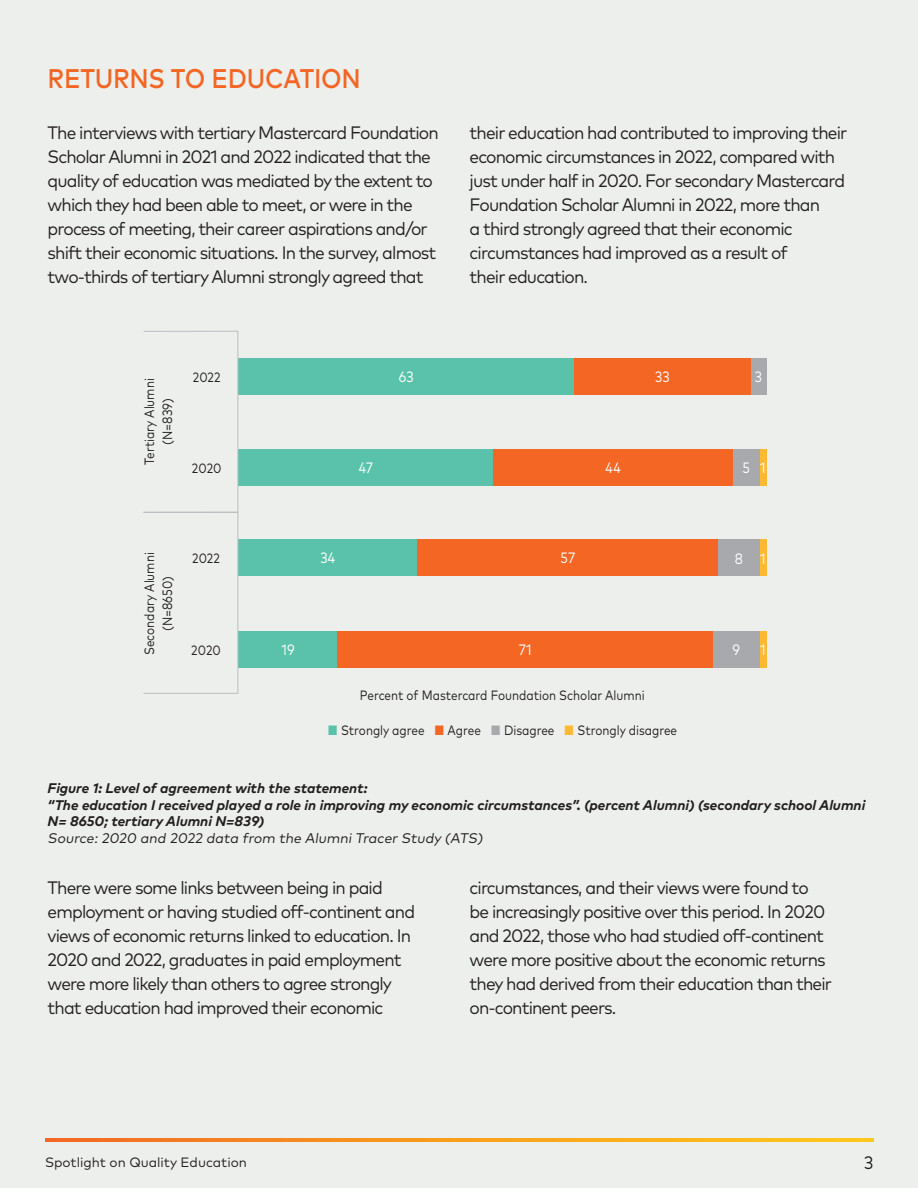
<style>
.page{position:relative;width:918px;height:1188px;background:#edefec}
.page>*{position:absolute;margin:0;border:0;box-sizing:border-box;transform-origin:0 0}
.t1{font:500 27px "Mark Pro";letter-spacing:-.01em;color:#f36624;scale:.9 1}
.t2{font:18px/24px "Mark Pro";letter-spacing:-.05em;color:#231f20;scale:.96 1}
.t3{font:18px "Mark Pro";letter-spacing:-.05em;color:#231f20;scale:.93 1}
.t4{font:15px "Mark Pro";color:#fff;scale:.87 1}
.t5{font:italic 700 13.95px/16.8px "Mark Pro";color:#231f20}
.t6{font:13.95px "Mark Pro";color:#231f20}
.t7{font:13.5px/18px "Mark Pro";color:#231f20;text-align:center;scale:.87 1}
.t8{font:13.5px "Mark Pro";color:#231f20}
.s1{color:#5ac2ab}
.s2{color:#f36624}
.s3{color:#a8a9ad}
.s4{color:#fdb931}
</style>
<div class="page">
<div style="left:238px;top:358px;width:336px;height:37px;background:#5ac2ab"></div>
<div style="left:238px;top:449px;width:256px;height:37px;background:#5ac2ab"></div>
<div style="left:238px;top:540px;width:180px;height:36px;background:#5ac2ab"></div>
<div style="left:238px;top:631px;width:100px;height:37px;background:#5ac2ab"></div>
<div style="left:574px;top:358px;width:177px;height:37px;background:#f36624"></div>
<div style="left:494px;top:449px;width:239px;height:37px;background:#f36624"></div>
<div style="left:418px;top:540px;width:300px;height:36px;background:#f36624"></div>
<div style="left:338px;top:631px;width:375px;height:37px;background:#f36624"></div>
<div style="left:751px;top:358px;width:15px;height:37px;background:#a8a9ad"></div>
<div style="left:733px;top:449px;width:27px;height:37px;background:#a8a9ad"></div>
<div style="left:718px;top:540px;width:42px;height:36px;background:#a8a9ad"></div>
<div style="left:713px;top:631px;width:47px;height:37px;background:#a8a9ad"></div>
<div style="left:760px;top:449px;width:6px;height:37px;background:#fdb931"></div>
<div style="left:760px;top:540px;width:6px;height:36px;background:#fdb931"></div>
<div style="left:760px;top:631px;width:6px;height:37px;background:#fdb931"></div>
<div style="left:143px;top:331px;width:95px;height:182px;border:1px solid #bcbdc0"></div>
<div style="left:143px;top:512px;width:95px;height:182px;border:1px solid #bcbdc0"></div>
<svg style="left:45px;top:1138px;width:828px;height:3px;background:#f89b1e"></svg>
<h1 class="t1" style="left:48px;top:58px;width:350px">RETURNS TO EDUCATION</h1>
<p class="t2" style="left:48px;top:120px;width:409px">The interviews with tertiary Mastercard Foundation Scholar Alumni in 2021 and 2022 indicated that the quality of education was mediated by the extent to which they had been able to meet, or were in the process of meeting, their career aspirations and/or shift their economic situations. In the survey, almost two-thirds of tertiary Alumni strongly agreed that</p>
<p class="t2" style="left:470px;top:120px;width:395px">their education had contributed to improving their economic circumstances in 2022, compared with just under half in 2020. For secondary Mastercard Foundation Scholar Alumni in 2022, more than<br>a third strongly agreed that their economic circumstances had improved as a result of<br>their education.</p>
<p class="t7" style="left:139px;top:465px;width:101px;rotate:-90deg">Tertiary Alumni (N=839)</p>
<p class="t7" style="left:193px;top:367px;width:33px">2022</p>
<p class="t7" style="left:192px;top:458px;width:35px">2020</p>
<p class="t7" style="left:139px;top:655px;width:120px;rotate:-90deg">Secondary Alumni (N=8650)</p>
<p class="t7" style="left:192px;top:548px;width:33px">2022</p>
<p class="t7" style="left:191px;top:640px;width:35px">2020</p>
<p class="t4" style="left:399px;top:365px;width:19px">63</p>
<p class="t4" style="left:359px;top:456px;width:18px">47</p>
<p class="t4" style="left:321px;top:547px;width:19px">34</p>
<p class="t4" style="left:606px;top:456px;width:19px">44</p>
<p class="t4" style="left:561px;top:547px;width:18px">57</p>
<p class="t4" style="left:655px;top:365px;width:18px">33</p>
<p class="t4" style="left:282px;top:638px;width:17px">19</p>
<p class="t4" style="left:519px;top:638px;width:16px">71</p>
<p class="t7" style="left:360px;top:685px;width:329px">Percent of Mastercard Foundation Scholar Alumni</p>
<p class="t7" style="left:327px;top:720px;width:403px"><span class="s1">■</span> Strongly agree <span class="s2">■</span> Agree <span class="s3">■</span> Disagree <span class="s4">■</span> Strongly disagree</p>
<p class="t4" style="left:755px;top:365px;width:10px">3</p>
<p class="t4" style="left:743px;top:456px;width:10px">5</p>
<p class="t4" style="left:760px;top:456px;width:8px">1</p>
<p class="t4" style="left:735px;top:547px;width:11px">8</p>
<p class="t4" style="left:760px;top:547px;width:8px">1</p>
<p class="t4" style="left:733px;top:638px;width:10px">9</p>
<p class="t4" style="left:760px;top:638px;width:8px">1</p>
<p class="t5" style="left:48px;top:778px;width:819px">Figure 1: Level of agreement with the statement:<br>“The education I received played a role in improving my economic circumstances”. (percent Alumni) (secondary school Alumni<br>N= 8650; tertiary Alumni N=839)</p>
<p class="t6" style="left:48px;top:828px;width:439px">Source: 2020 and 2022 data from the AlumniTracer Study (ATS)</p>
<p class="t2" style="left:48px;top:875px;width:384px">There were some links between being in paid employment or having studied off-continent and views of economic returns linked to education. In 2020 and 2022, graduates in paid employment were more likely than others to agree strongly that education had improved their economic</p>
<p class="t2" style="left:470px;top:875px;width:379px">circumstances, and their views were found to be increasingly positive over this period. In 2020 and 2022, those who had studied off-continent were more positive about the economic returns they had derived from their education than their on-continent peers.</p>
<p class="t8" style="left:45px;top:1153px;width:203px">Spotlight on Quality Education</p>
<p class="t3" style="left:864px;top:1149px;width:12px">3</p>
</div>
